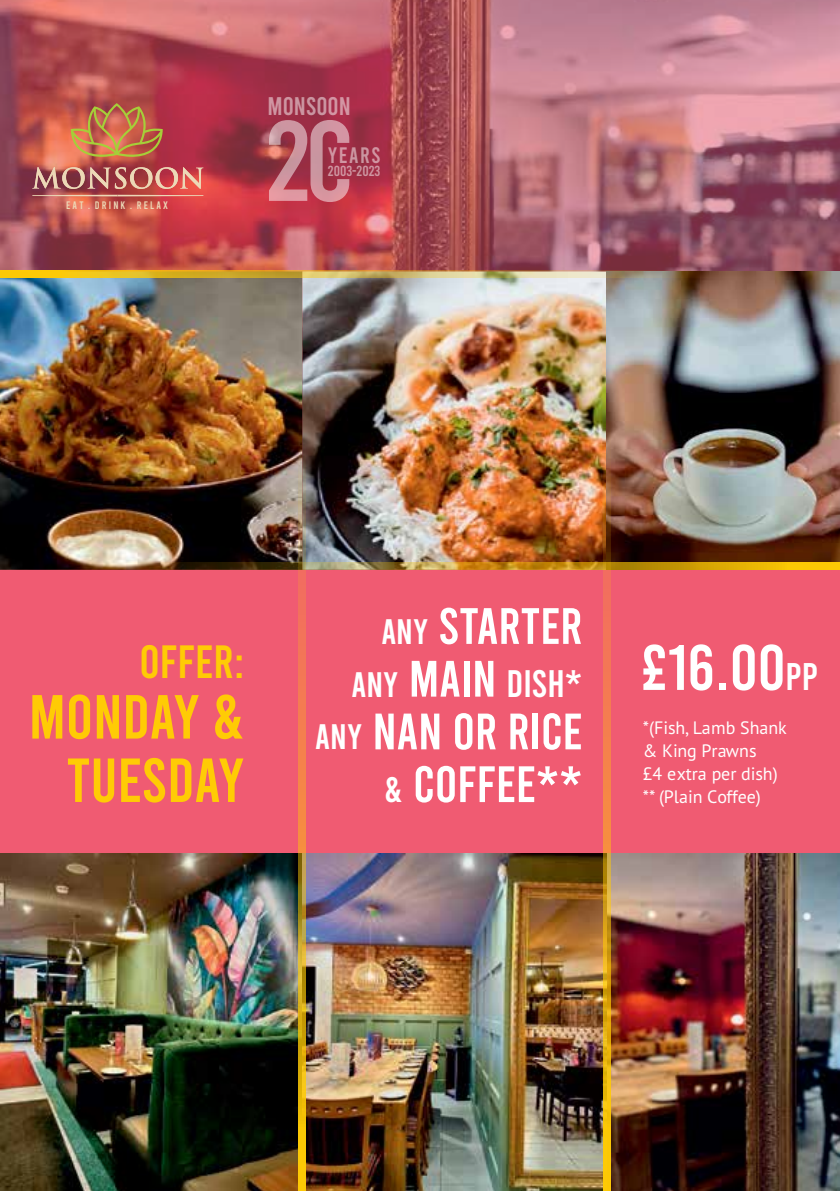
<style>
.page{position:relative;width:840px;height:1191px;background:#fff}
.page>*{position:absolute;margin:0;border:0;box-sizing:border-box;transform-origin:0 0}
.t1{font:64.2px "Bebas";color:#fff}
.t2{font:62.2px/63.4px "Bebas";color:#ffcb05;text-align:right}
.t3{font:51px/52.8px "Bebas";color:#fff;text-align:right}
.t4{font:46.6px "Bebas";color:#ffcb05}
.t5{font:38.4px "Bebas";color:#fff}
.t6{font:25.4px "Bebas";color:rgb(255 255 255/.5)}
.t7{font:22.4px "Bebas";letter-spacing:.065em;color:rgb(255 255 255/.5)}
.t8{font:18px/23.2px "PT Sans";color:#fff}
.t9{font:14.6px "Bebas";color:rgb(255 255 255/.5)}
.t10{font:10.8px "Bebas";color:#ecd8b6}
.s1{font-size:35.4px}
.s2{font-size:51px}
.s3{font-size:38.4px}
</style>
<div class="page">
<div style="left:0;top:0;width:839px;height:1191px;background:#f05b72"></div>
<img style="left:0;top:0;width:839px;height:271px">
<svg style="left:32px;top:167px;width:171px;height:22px;background:#ba6c67"></svg>
<svg style="left:71px;top:103px;width:92px;height:54px;background:#be7148"></svg>
<hr style="left:32px;top:195px;width:85px;height:1px;background:#ecd8b6">
<hr style="left:117px;top:195px;width:86px;height:1px;background:#ecd8b6">
<svg style="left:269px;top:120px;width:80px;height:82px;background:#bb6573"></svg>
<img style="left:0;top:271px;width:839px;height:291px">
<img style="left:0;top:270px;width:832px;height:7px">
<img style="left:0;top:562px;width:839px;height:7px">
<img style="left:0;top:853px;width:839px;height:338px">
<img style="left:298px;top:300px;width:8px;height:891px">
<img style="left:603px;top:293px;width:7px;height:898px">
<p class="t10" style="left:66px;top:200px;width:103px">E A T . D R I N K . R E L A X</p>
<h3 class="t6" style="left:267px;top:93px;width:85px">MONSOON</h3>
<p class="t7" style="left:328px;top:143px;width:54px">YEARS</p>
<p class="t9" style="left:328px;top:164px;width:54px">2003-2023</p>
<h3 class="t4" style="left:139px;top:638px;width:107px">OFFER:</h3>
<h2 class="t2" style="left:29px;top:685px;width:217px">MONDAY &amp;<br>TUESDAY</h2>
<h3 class="t3" style="left:381px;top:599px;width:202px"><span class="s1">ANY</span> STARTER</h3>
<h3 class="t5" style="left:351px;top:664px;width:232px"><span class="s1">ANY</span> <span class="s2">MAIN</span> DISH*</h3>
<h3 class="t3" style="left:315px;top:705px;width:268px"><span class="s1">ANY</span> NAN OR RICE <span class="s1">&amp;</span> COFFEE**</h3>
<h1 class="t1" style="left:639px;top:635px;width:179px">£16.00<span class="s3">PP</span></h1>
<p class="t8" style="left:642px;top:715px;width:145px">*(Fish, Lamb Shank &amp; King Prawns<br>£4 extra per dish) ** (Plain Coffee)</p>
</div>
